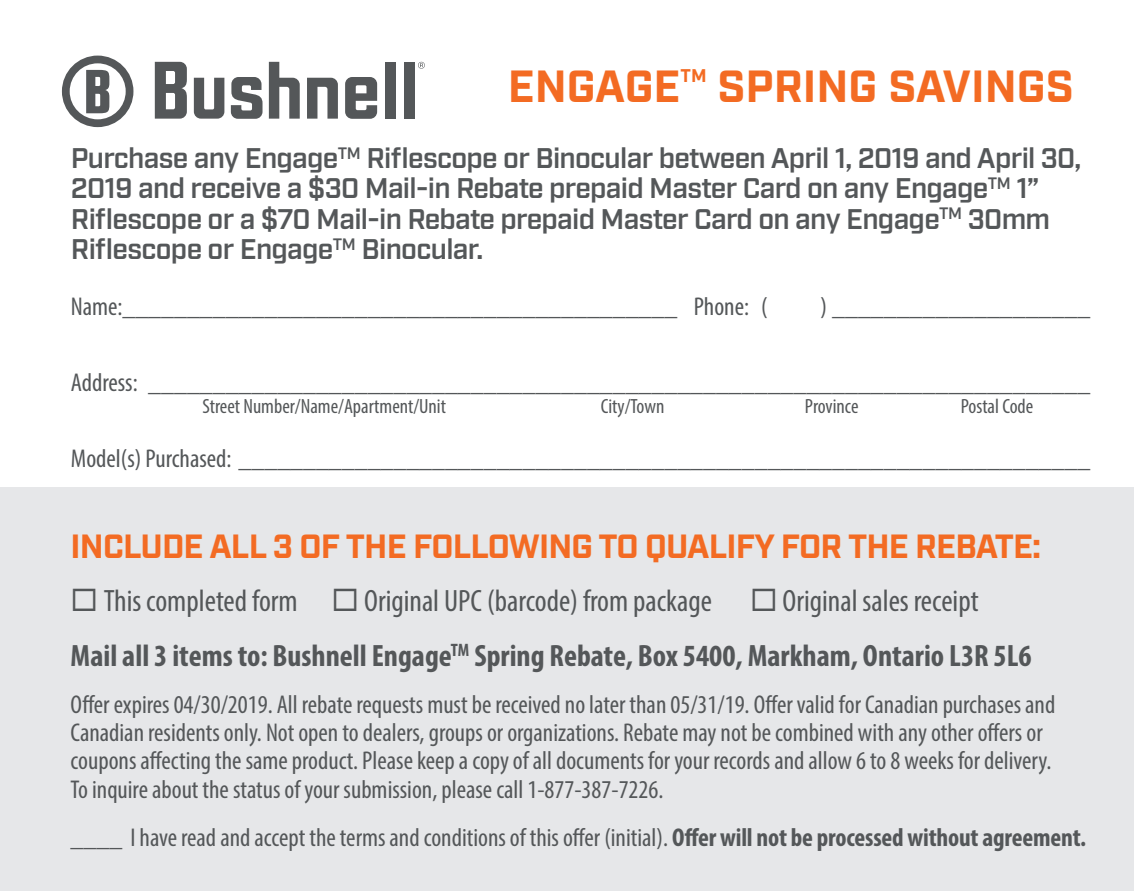
<style>
.page{position:relative;width:1134px;height:891px;background:#fff}
.page>*{position:absolute;margin:0;border:0;box-sizing:border-box;transform-origin:0 0}
.t1{font:700 45px "Industry";color:#f36b23}
.t2{font:700 33.52px "Industry";letter-spacing:-.025em;color:#f36b23}
.t3{font:700 condensed 31.05px/55.1px "Myriad Pro";color:#545759}
.t4{font:600 28.35px/30.4px "Industry";letter-spacing:-.025em;color:#545759}
.t5{font:condensed 25.88px/28.3px "Myriad Pro";color:#545759}
.t6{font:condensed 20.7px "Myriad Pro";color:#545759}
.t7{font:700 18.45px "Industry";color:#f36b23}
.s1{font-weight:400}
.s2{font-weight:700}
</style>
<div class="page">
<div style="left:0;top:487px;width:1134px;height:404px;background:#e6e7e9"></div>
<svg style="left:231px;top:77px;width:32px;height:42px"></svg>
<svg style="left:345px;top:77px;width:32px;height:42px"></svg>
<div style="left:385px;top:62px;width:11px;height:57px;background:#545759"></div>
<div style="left:404px;top:62px;width:11px;height:57px;background:#545759"></div>
<svg style="left:194px;top:78px;width:30px;height:41px"></svg>
<svg style="left:155px;top:62px;width:32px;height:57px"></svg>
<svg style="left:418px;top:62px;width:7px;height:7px"></svg>
<svg style="left:269px;top:62px;width:31px;height:57px"></svg>
<svg style="left:307px;top:78px;width:31px;height:41px"></svg>
<svg style="left:62px;top:56px;width:71px;height:71px"></svg>
<h1 class="t1" style="left:508px;top:59px;width:174px">ENGAGE</h1>
<p class="t7" style="left:681px;top:65px;width:28px">TM</p>
<h1 class="t1" style="left:717px;top:59px;width:358px">SPRING SAVINGS</h1>
<p class="t4" style="left:71px;top:144px;width:1012px">Purchase any Engage<sup>TM</sup> Riflescope or Binocular between April 1, 2019 and April 30, 2019 and receive a $30 Mail-in Rebate prepaid Master Card on any Engage<sup>TM</sup> 1” Riflescope or a $70 Mail-in Rebate prepaid Master Card on any Engage<sup>TM</sup> 30mm Riflescope or Engage<sup>TM</sup> Binocular.</p>
<p class="t5" style="left:71px;top:292px;width:698px">Name:___________________________________________ Phone: (</p>
<p class="t5" style="left:821px;top:292px;width:271px">) ____________________</p>
<p class="t5" style="left:71px;top:368px;width:1021px">Address: _________________________________________________________________________</p>
<p class="t6" style="left:202px;top:394px;width:245px">Street Number/Name/Apartment/Unit</p>
<p class="t6" style="left:601px;top:394px;width:65px">City/Town</p>
<p class="t6" style="left:805px;top:394px;width:55px">Province</p>
<p class="t6" style="left:961px;top:394px;width:74px">Postal Code</p>
<p class="t5" style="left:71px;top:444px;width:1021px">Model(s) Purchased: __________________________________________________________________</p>
<p class="t2" style="left:71px;top:526px;width:972px">INCLUDE ALL 3 OF THE FOLLOWING TO QUALIFY FOR THE REBATE:</p>
<p class="t3" style="left:71px;top:572px;width:963px">◻ <span class="s1">This completed form</span> ◻ <span class="s1">Original UPC (barcode) from package</span> ◻ <span class="s1">Original sales receipt<br></span>Mail all 3 items to: Bushnell Engage<sup>TM</sup> Spring Rebate, Box 5400, Markham, Ontario L3R 5L6</p>
<p class="t5" style="left:71px;top:690px;width:986px">Offer expires 04/30/2019. All rebate requests must be received no later than 05/31/19. Offer valid for Canadian purchases and Canadian residents only. Not open to dealers, groups or organizations. Rebate may not be combined with any other offers or coupons affecting the same product. Please keep a copy of all documents for your records and allow 6 to 8 weeks for delivery.<br>To inquire about the status of your submission, please call 1-877-387-7226.</p>
<p class="t5" style="left:71px;top:823px;width:1017px">____ I have read and accept the terms and conditions of this offer (initial). <span class="s2">Offer will not be processed without agreement.</span></p>
</div>
